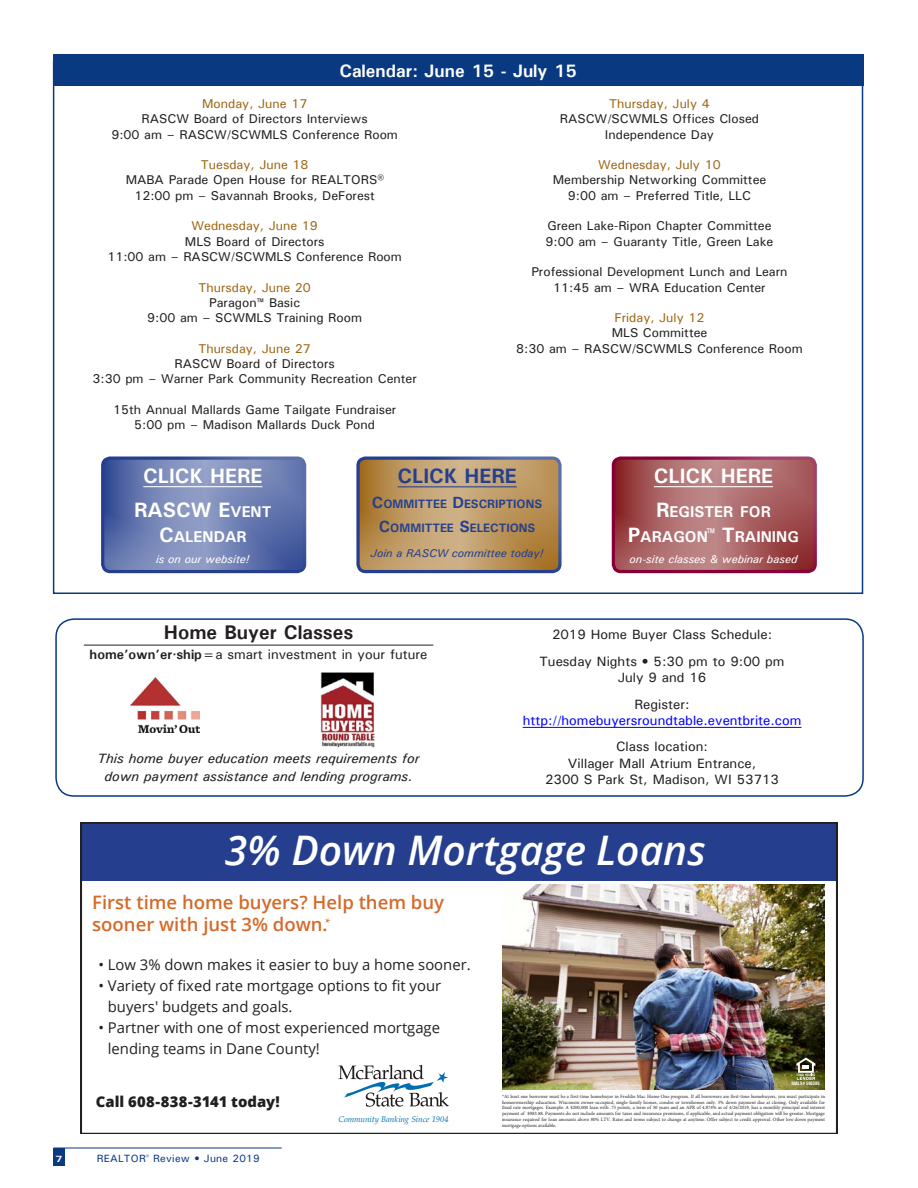
<style>
.page{position:relative;width:918px;height:1188px;background:#fff}
.page>*{position:absolute;margin:0;border:0;box-sizing:border-box;transform-origin:0 0}
.t1{font:italic 600 40.8px "Open Sans";color:#fff}
.t2{font:700 20.85px/34.2px "Univers";color:#fff}
.t3{font:700 20.85px "Univers";color:#253f8e}
.t4{font:700 19.8px "Univers";color:#231f20}
.t5{font:600 18.6px/22.2px "Open Sans";color:#d56a29}
.t6{font:700 18px "Univers";color:#fff}
.t7{font:700 15.6px/25px "Univers";color:#fff;text-align:center}
.t8{font:700 15.45px "Univers";color:#fff}
.t9{font:14.85px/21px "Open Sans";color:#231f20}
.t10{font:800 14.85px "Open Sans";color:#231f20}
.t11{font:14.85px "Minion Pro";color:#d56a29}
.t12{font:500 13.5px/26.7px "Univers";color:#231f20;text-align:center}
.t13{font:italic 500 13.5px/17.9px "Univers";color:#231f20;text-align:center}
.t14{font:500 13.5px "Univers";color:#00f}
.t15{font:500 12.75px/15.3px "Univers";color:#231f20;text-align:center}
.t16{font:500 12.75px "Univers";color:#9e6512}
.t17{font:700 12.15px "Univers";color:#253f8e}
.t18{font:italic 500 11.25px "Univers";color:#fff}
.t19{font:italic 500 11.25px "Univers";color:#253f8e}
.t20{font:500 10.5px "Univers";letter-spacing:.025em;color:#083981}
.t21{font:700 9px "Univers";color:#fff;scale:1.32 1}
.t22{font:italic 8.4px "Book Antiqua";letter-spacing:-.005em;color:#006faf}
.t23{font:4.95px/6px "Minion Pro";color:#231f20;text-align:justify}
.t24{font:700 condensed 4.65px "Helvetica";color:#fff}
.s1{font-size:15.6px}
.s2{font-size:20.85px}
.s3{font-size:16.2px}
.s4{font-weight:700}
</style>
<div class="page">
<div style="left:54px;top:1148px;width:11px;height:17px;background:#083981"></div>
<hr style="left:54px;top:1148px;width:228px;height:1px;background:#083981">
<div style="left:53px;top:54px;width:810px;height:32px;background:#083981"></div>
<svg style="left:103px;top:458px;width:202px;height:114px;background:#6f80b4"></svg>
<div style="left:101px;top:457px;width:205px;height:116px;border:3px solid #253f8e;border-radius:8px"></div>
<hr style="left:143px;top:486px;width:119px;height:1px;background:#fff">
<svg style="left:613px;top:458px;width:202px;height:114px;background:#aa6365"></svg>
<div style="left:612px;top:457px;width:205px;height:116px;border:3px solid #860037;border-radius:8px"></div>
<svg style="left:358px;top:458px;width:202px;height:114px;background:#be9862"></svg>
<div style="left:356px;top:457px;width:206px;height:116px;border:3px solid #253f8e;border-radius:8px"></div>
<hr style="left:398px;top:486px;width:119px;height:1px;background:#253f8e">
<hr style="left:654px;top:486px;width:119px;height:1px;background:#fff">
<img style="left:81px;top:823px;width:756px;height:311px">
<svg style="left:796px;top:1058px;width:19px;height:22px"></svg>
<svg style="left:338px;top:1065px;width:111px;height:42px"></svg>
<hr style="left:523px;top:727px;width:278px;height:1px;background:#00f">
<div style="left:55px;top:618px;width:809px;height:179px;border:2px solid #083981;border-radius:18px"></div>
<img style="left:130px;top:678px;width:69px;height:55px">
<hr style="left:84px;top:645px;width:349px;height:1px;background:#231f20">
<img style="left:321px;top:672px;width:54px;height:76px">
<h3 class="t6" style="left:339px;top:59px;width:239px">Calendar: June 15 - July 15</h3>
<h3 class="t16" style="left:202px;top:95px;width:107px">Monday, June 17</h3>
<h3 class="t15" style="left:111px;top:111px;width:288px">RASCW Board of Directors Interviews<br>9:00 am – RASCW/SCWMLS Conference Room</h3>
<h3 class="t16" style="left:201px;top:157px;width:109px">Tuesday, June 18</h3>
<h3 class="t15" style="left:126px;top:172px;width:259px">MABA Parade Open House for REALTORS®<br>12:00 pm – Savannah Brooks, DeForest</h3>
<h3 class="t16" style="left:192px;top:218px;width:128px">Wednesday, June 19</h3>
<h3 class="t15" style="left:107px;top:233px;width:296px">MLS Board of Directors<br>11:00 am – RASCW/SCWMLS Conference Room</h3>
<h3 class="t16" style="left:198px;top:279px;width:114px">Thursday, June 20</h3>
<h3 class="t15" style="left:147px;top:294px;width:216px">Paragon™ Basic<br>9:00 am – SCWMLS Training Room</h3>
<h3 class="t16" style="left:198px;top:340px;width:114px">Thursday, June 27</h3>
<h3 class="t15" style="left:92px;top:356px;width:326px">RASCW Board of Directors<br>3:30 pm – Warner Park Community Recreation Center</h3>
<h3 class="t15" style="left:113px;top:402px;width:285px">15th Annual Mallards Game Tailgate Fundraiser<br>5:00 pm – Madison Mallards Duck Pond</h3>
<h2 class="t2" style="left:134px;top:458px;width:138px;text-indent:9px">CLICK HERE<br>RASCW E<span class="s1">VENT</span></h2>
<h3 class="t7" style="left:159px;top:524px;width:89px"><span class="s2">C</span>ALENDAR</h3>
<h3 class="t18" style="left:156px;top:552px;width:95px">is on our website!</h3>
<h3 class="t16" style="left:609px;top:95px;width:102px">Thursday, July 4</h3>
<h3 class="t15" style="left:560px;top:111px;width:201px">RASCW/SCWMLS Offices Closed<br>Independence Day</h3>
<h3 class="t16" style="left:598px;top:157px;width:124px">Wednesday, July 10</h3>
<h3 class="t15" style="left:553px;top:172px;width:215px">Membership Networking Committee<br>9:00 am – Preferred Title, LLC</h3>
<h3 class="t15" style="left:546px;top:218px;width:229px;text-align:left">Green Lake-Ripon Chapter Committee<br>9:00 am – Guaranty Title, Green Lake</h3>
<h3 class="t15" style="left:531px;top:264px;width:258px">Professional Development Lunch and Learn<br>11:45 am – WRA Education Center</h3>
<h3 class="t16" style="left:615px;top:310px;width:91px">Friday, July 12</h3>
<h3 class="t15" style="left:516px;top:325px;width:288px">MLS Committee<br>8:30 am – RASCW/SCWMLS Conference Room</h3>
<h2 class="t2" style="left:654px;top:458px;width:81px">CLICK HERE</h2>
<h3 class="t7" style="left:628px;top:499px;width:173px"><span class="s2">R</span>EGISTER FOR<br><span class="s2">P</span>ARAGON <span class="s2">T</span>RAINING</h3>
<h3 class="t18" style="left:630px;top:552px;width:169px">on-site classes &amp; webinar based</h3>
<h2 class="t3" style="left:398px;top:462px;width:81px">CLICK HERE</h2>
<h3 class="t17" style="left:372px;top:496px;width:30px"><span class="s3">C</span>OMMITT</h3>
<h3 class="t17" style="left:433px;top:496px;width:111px">EE <span class="s3">D</span>ESCRIPTIONS</h3>
<h3 class="t17" style="left:379px;top:520px;width:30px"><span class="s3">C</span>OMMITT</h3>
<h3 class="t17" style="left:440px;top:520px;width:97px">EE <span class="s3">S</span>ELECTIONS</h3>
<h3 class="t19" style="left:371px;top:546px;width:174px">Join a RASCW committee today!</h3>
<h3 class="t8" style="left:707px;top:524px;width:11px">™</h3>
<h3 class="t4" style="left:164px;top:619px;width:191px">Home Buyer Classes</h3>
<h3 class="t12" style="left:90px;top:640px;width:339px"><span class="s4">home’own’er·ship</span>=a smart investment in your future</h3>
<h3 class="t13" style="left:98px;top:749px;width:323px">This home buyer education meets requirements for down payment assistance and lending programs.</h3>
<h3 class="t12" style="left:540px;top:621px;width:247px">2019 Home Buyer Class Schedule:<br>Tuesday Nights • 5:30 pm to 9:00 pm</h3>
<h3 class="t12" style="left:618px;top:664px;width:90px">July 9 and 16<br>Register:</h3>
<h3 class="t14" style="left:523px;top:711px;width:280px">http://homebuyersroundtable.eventbrite.com</h3>
<h3 class="t12" style="left:545px;top:738px;width:235px;line-height:16.2px">Class location:<br>Villager Mall Atrium Entrance,<br>2300 S Park St, Madison, WI 53713</h3>
<h1 class="t1" style="left:225px;top:823px;width:483px">3% Down Mortgage Loans</h1>
<h3 class="t5" style="left:92px;top:891px;width:354px">First time home buyers? Help them buy sooner with just 3% down.</h3>
<h3 class="t9" style="left:98px;top:954px;width:374px">• Low 3% down makes it easier to buy a home sooner.</h3>
<h3 class="t9" style="left:108px;top:975px;width:335px;text-indent:-9px">• Variety of fixed rate mortgage options to fit your buyers' budgets and goals.</h3>
<h3 class="t9" style="left:108px;top:1017px;width:334px;text-indent:-9px">• Partner with one of most experienced mortgage lending teams in Dane County!</h3>
<h3 class="t11" style="left:325px;top:913px;width:7px">*</h3>
<h3 class="t10" style="left:96px;top:1090px;width:185px">Call 608-838-3141 today!</h3>
<h3 class="t21" style="left:55px;top:1153px;width:7px">7</h3>
<h3 class="t20" style="left:97px;top:1152px;width:164px">REALTOR<sup>®</sup> Review • June 2019</h3>
<h3 class="t22" style="left:338px;top:1114px;width:112px">Community Banking Since 1904</h3>
<p class="t24" style="left:792px;top:1080px;width:30px">NMLS# 596586</p>
<p class="t23" style="left:502px;top:1093px;width:325px">*At least one borrower must be a first-time homebuyer in Freddie Mac Home One program. If all borrowers are first-time homebuyers, you must participate in homeownership education. Wisconsin owner-occupied, single-family homes, condos or townhomes only. 3% down payment due at closing. Only available for fixed rate mortgages. Example: A $200,000 loan with .75 points, a term of 30 years and an APR of 4.874% as of 4/26/2019, has a monthly principal and interest payment of $983.88. Payments do not include amounts for taxes and insurance premiums, if applicable, and actual payment obligation will be greater. Mortgage insurance required for loan amounts above 80% LTV. Rates and terms subject to change at anytime. Offer subject to credit approval. Other low down payment mortgage options available.</p>
</div>
